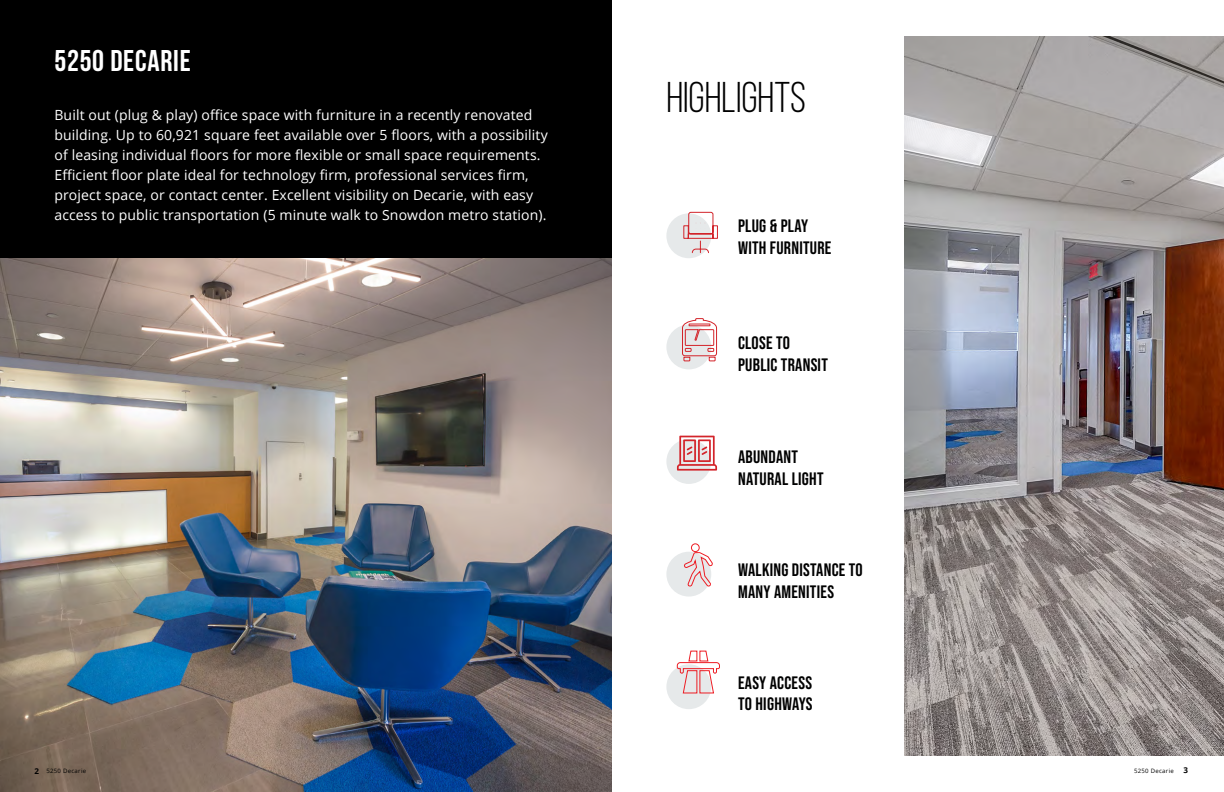
<style>
.page{position:relative;width:1224px;height:792px;background:#fff}
.page>*{position:absolute;margin:0;border:0;box-sizing:border-box;transform-origin:0 0}
.t1{font:43px "Bebas Neue";color:#000}
.t2{font:700 30px "Bebas Neue";letter-spacing:.025em;color:#fff}
.t3{font:18px/21.6px "Bebas Neue";letter-spacing:.015em;color:#000101}
.t4{font:14px/20px "Open Sans";letter-spacing:.01em;color:#fff}
.t5{font:6px "Open Sans";letter-spacing:.05em;color:#000}
.s1{font-weight:700;font-size:8px}
</style>
<div class="page">
<div style="left:0;top:0;width:612px;height:258px;background:#000"></div>
<img style="left:0;top:258px;width:612px;height:534px">
<img style="left:905px;top:36px;width:319px;height:720px">
<div style="left:666px;top:213px;width:45px;height:45px;background:#e6e9ea;border-radius:50%"></div>
<svg style="left:683px;top:211px;width:35px;height:43px"></svg>
<div style="left:666px;top:439px;width:45px;height:45px;background:#e6e9ea;border-radius:50%"></div>
<svg style="left:677px;top:436px;width:40px;height:35px"></svg>
<div style="left:666px;top:552px;width:45px;height:45px;background:#e6e9ea;border-radius:50%"></div>
<div style="left:666px;top:664px;width:45px;height:45px;background:#e6e9ea;border-radius:50%"></div>
<div style="left:666px;top:325px;width:45px;height:44px;background:#e6e9ea;border-radius:50%"></div>
<svg style="left:682px;top:318px;width:36px;height:44px"></svg>
<svg style="left:684px;top:552px;width:29px;height:35px"></svg>
<div style="left:691px;top:543px;width:9px;height:9px;border:1px solid #ed1d24;border-radius:50%"></div>
<svg style="left:676px;top:650px;width:44px;height:44px"></svg>
<h2 class="t2" style="left:54px;top:44px;width:138px">5250 DECARIE</h2>
<p class="t4" style="left:54px;top:105px;width:495px">Built out (plug &amp; play) office space with furniture in a recently renovated building. Up to 60,921 square feet available over 5 floors, with a possibility of leasing individual floors for more flexible or small space requirements.<br>Efficient floor plate ideal for technology firm, professional services firm, project space, or contact center. Excellent visibility on Decarie, with easy access to public transportation (5 minute walk to Snowdon metro station).</p>
<h1 class="t1" style="left:666px;top:74px;width:141px">HIGHLIGHTS</h1>
<p class="t3" style="left:738px;top:215px;width:95px">PLUG &amp; PLAY<br>WITH FURNITURE</p>
<p class="t3" style="left:738px;top:332px;width:91px">CLOSE TO<br>PUBLIC TRANSIT</p>
<p class="t3" style="left:738px;top:446px;width:87px">ABUNDANT<br>NATURAL LIGHT</p>
<p class="t3" style="left:738px;top:559px;width:126px">WALKING DISTANCE TO<br>MANY AMENITIES</p>
<p class="t3" style="left:738px;top:671px;width:76px">EASY ACCESS<br>TO HIGHWAYS</p>
<p class="t5" style="left:35px;top:767px;width:53px"><span class="s1">2</span> 5250 Decarie</p>
<p class="t5" style="left:1134px;top:767px;width:56px">5250 Decarie <span class="s1">3</span></p>
</div>
